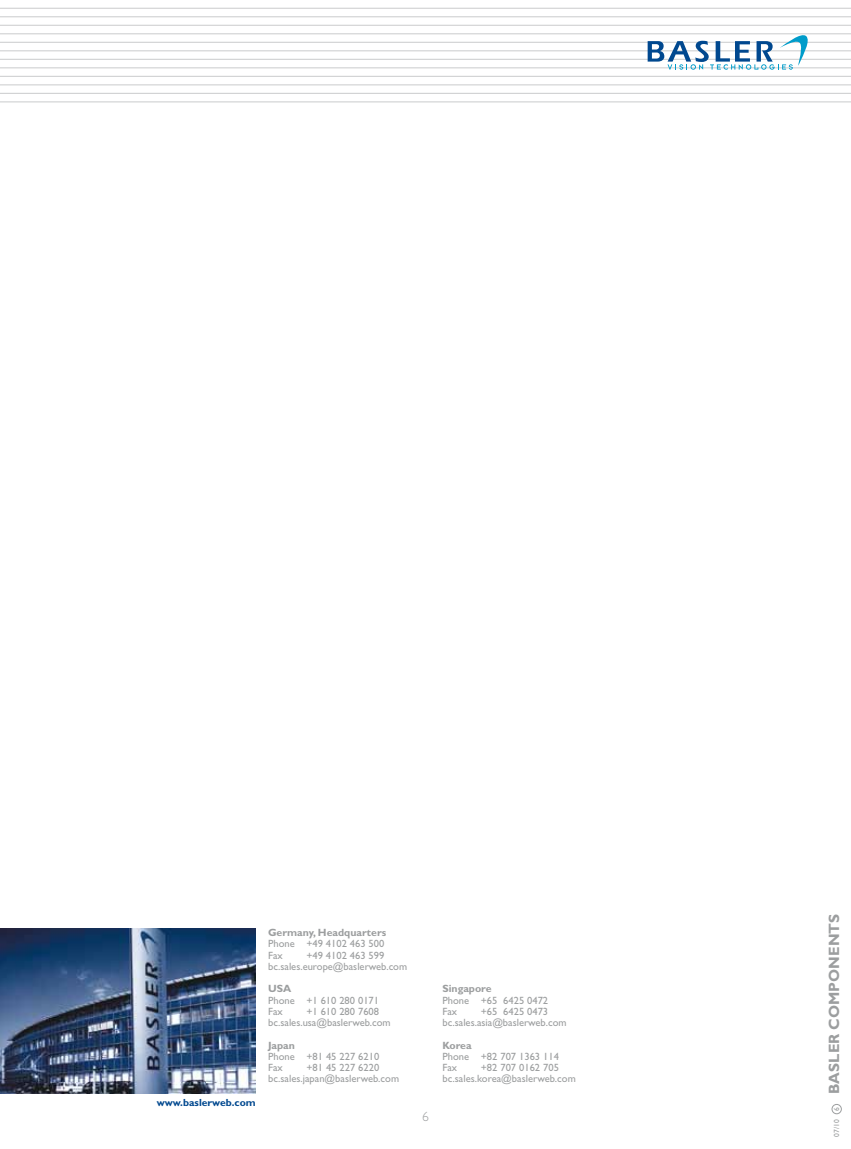
<style>
.page{position:relative;width:851px;height:1149px;background:#fff}
.page>*{position:absolute;margin:0;border:0;box-sizing:border-box;transform-origin:0 0}
.t1{font:700 15px "Gill Sans";color:#9c9e9f}
.t2{font:300 13.5px "Gill Sans";color:#9c9e9f}
.t3{font:10.5px/11.2px "Gill Sans";color:#9c9e9f}
.t4{font:700 10.5px "Gill Sans";color:#9c9e9f}
.t5{font:700 10.35px "Gill Sans";color:#00488f}
.s1{font-weight:400;font-size:7.5px}
</style>
<div class="page">
<img style="left:0;top:928px;width:256px;height:164px">
<div style="left:831px;top:1103px;width:10px;height:10px;border:1px solid #9c9e9f;border-radius:50%"></div>
<hr style="left:0;top:7px;width:850px;height:2px;background:#d0d1d2">
<hr style="left:0;top:16px;width:850px;height:2px;background:#d0d1d2">
<hr style="left:0;top:24px;width:850px;height:2px;background:#d0d1d2">
<hr style="left:0;top:33px;width:850px;height:2px;background:#d0d1d2">
<hr style="left:0;top:41px;width:850px;height:2px;background:#d0d1d2">
<hr style="left:0;top:50px;width:850px;height:2px;background:#d0d1d2">
<hr style="left:0;top:58px;width:850px;height:2px;background:#d0d1d2">
<hr style="left:0;top:67px;width:850px;height:2px;background:#d0d1d2">
<hr style="left:0;top:75px;width:850px;height:2px;background:#d0d1d2">
<hr style="left:0;top:84px;width:850px;height:2px;background:#d0d1d2">
<hr style="left:0;top:93px;width:850px;height:1px;background:#d0d1d2">
<hr style="left:0;top:101px;width:850px;height:2px;background:#d0d1d2">
<svg style="left:647px;top:35px;width:161px;height:35px"></svg>
<p class="t5" style="left:157px;top:1095px;width:100px">www.baslerweb.com</p>
<p class="t4" style="left:268px;top:926px;width:120px">Germany, Headquarters</p>
<p class="t3" style="left:268px;top:937px;width:118px">Phone +49 4102 463 500<br>Fax</p>
<p class="t3" style="left:268px;top:949px;width:140px;text-indent:38px">+49 4102 463 599 bc.sales.europe@baslerweb.com</p>
<p class="t4" style="left:268px;top:982px;width:25px">USA</p>
<p class="t3" style="left:268px;top:994px;width:112px">Phone +1 610 280 0171<br>Fax</p>
<p class="t3" style="left:268px;top:1005px;width:124px;text-indent:38px">+1 610 280 7608 bc.sales.usa@baslerweb.com</p>
<p class="t4" style="left:268px;top:1038px;width:28px">Japan</p>
<p class="t3" style="left:268px;top:1050px;width:113px">Phone +81 45 227 6210<br>Fax</p>
<p class="t3" style="left:268px;top:1061px;width:132px;text-indent:38px">+81 45 227 6220 bc.sales.japan@baslerweb.com</p>
<p class="t2" style="left:422px;top:1108px;width:8px">6</p>
<p class="t4" style="left:442px;top:982px;width:51px">Singapore</p>
<p class="t3" style="left:442px;top:994px;width:107px">Phone +65 6425 0472<br>Fax</p>
<p class="t3" style="left:442px;top:1005px;width:126px;text-indent:38px">+65 6425 0473 bc.sales.asia@baslerweb.com</p>
<p class="t4" style="left:442px;top:1038px;width:31px">Korea</p>
<p class="t3" style="left:442px;top:1050px;width:118px">Phone +82 707 1363 114<br>Fax</p>
<p class="t3" style="left:442px;top:1061px;width:135px;text-indent:38px">+82 707 0162 705 bc.sales.korea@baslerweb.com</p>
<h1 class="t1" style="left:825px;top:1136px;width:224px;rotate:-90deg"><span class="s1">07/10 6</span> BASLER COMPONENTS</h1>
</div>
